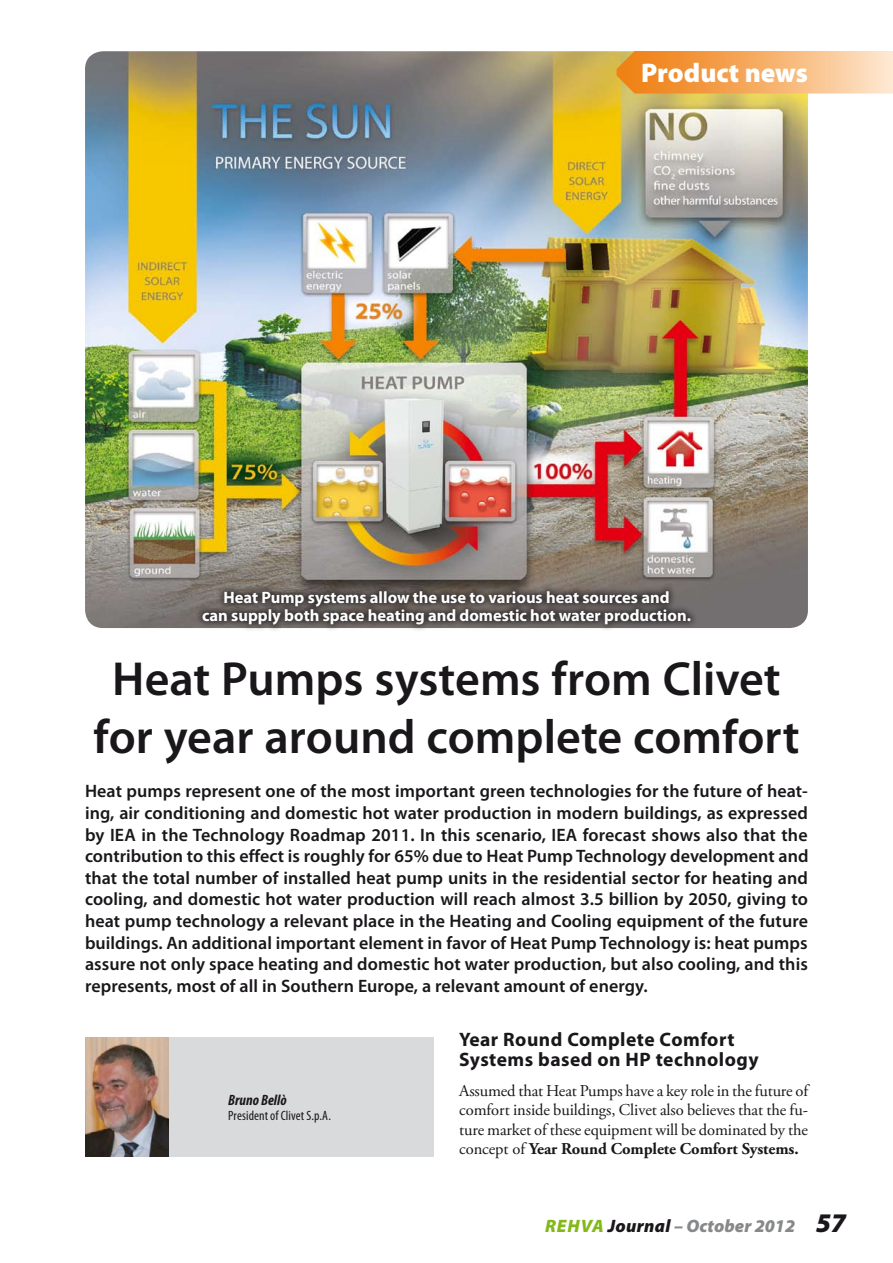
<style>
.page{position:relative;width:893px;height:1263px;background:#fff}
.page>*{position:absolute;margin:0;border:0;box-sizing:border-box;transform-origin:0 0}
.t1{font:600 48px/57.6px "Myriad Pro";color:#1a171b;text-align:center}
.t2{font:900 27px "Myriad Pro";color:#fff}
.t3{font:700 19.5px/19.5px "Myriad Pro";letter-spacing:.025em;color:#1a171b}
.t4{font:600 18px/21.6px "Myriad Pro";letter-spacing:.005em;color:#1a171b;text-align:justify}
.t5{font:italic 900 18px "Myriad Pro";letter-spacing:.015em;color:#878889}
.t6{font:16.5px/19.5px "Adobe Garamond Pro";letter-spacing:-.005em;color:#1a171b;text-align:justify}
.t7{font:700 16.5px/18px "Myriad Pro";color:#fff;text-align:center}
.t8{font:italic 700 condensed 15px "Myriad Pro";color:#1a171b}
.t9{font:condensed 13.5px "Myriad Pro";letter-spacing:.01em;color:#1a171b}
.s1{font-weight:700}
.s2{color:#83b819}
.s3{color:#1a171b}
.s4{font-size:27px;color:#1a171b}
</style>
<div class="page">
<img style="left:85px;top:51px;width:723px;height:577px;border-radius:18px">
<div style="left:193px;top:581px;width:507px;height:53px;background:#1a171b;opacity:.75"></div>
<div style="left:85px;top:1037px;width:349px;height:120px;background:#d9dadb"></div>
<img style="left:85px;top:1037px;width:84px;height:120px">
<svg style="left:617px;top:51px;width:276px;height:43px;background:#f4b069"></svg>
<h2 class="t2" style="left:641px;top:54px;width:168px">Product news</h2>
<p class="t7" style="left:202px;top:588px;width:490px">Heat Pump systems allow the use to various heat sources and<br>can supply both space heating and domestic hot water production.</p>
<h1 class="t1" style="left:93px;top:649px;width:708px">Heat Pumps systems from Clivet for year around complete comfort</h1>
<p class="t4" style="left:85px;top:780px;width:725px">Heat pumps represent one of the most important green technologies for the future of heat&shy;ing, air conditioning and domestic hot water production in modern buildings, as expressed by IEA in the Technology Roadmap 2011. In this scenario, IEA forecast shows also that the contribution to this effect is roughly for 65% due to Heat Pump Technology development and that the total number of installed heat pump units in the residential sector for heating and cooling, and domestic hot water production will reach almost 3.5 billion by 2050, giving to heat pump technology a relevant place in the Heating and Cooling equipment of the future buildings. An additional important element in favor of Heat Pump Technology is: heat pumps assure not only space heating and domestic hot water production, but also cooling, and this represents, most of all in Southern Europe, a relevant amount of energy.</p>
<p class="t8" style="left:228px;top:1090px;width:60px">Bruno Bellò</p>
<p class="t9" style="left:228px;top:1107px;width:104px">President of Clivet S.p.A.</p>
<p class="t3" style="left:459px;top:1029px;width:301px">Year Round Complete Comfort<br>Systems based on HP technology</p>
<p class="t6" style="left:459px;top:1081px;width:350px">Assumed that Heat Pumps have a key role in the future of comfort inside buildings, Clivet also believes that the fu&shy;ture market of these equipment will be dominated by the concept of <span class="s1">Year Round Complete Comfort Systems.</span></p>
<p class="t5" style="left:545px;top:1214px;width:303px"><span class="s2">REHVA</span> <span class="s3">Journal</span> – October 2012 <span class="s4">57</span></p>
</div>
